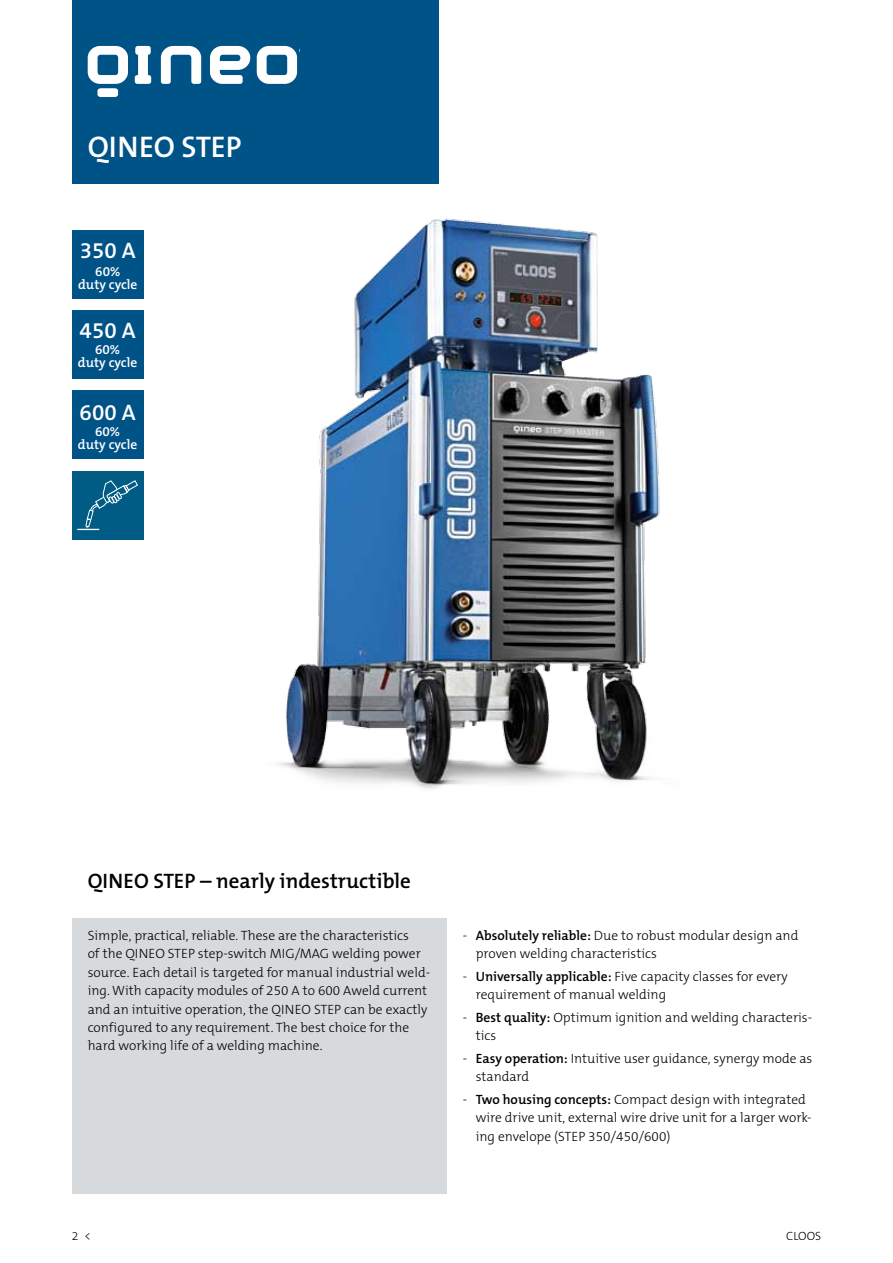
<style>
.page{position:relative;width:893px;height:1263px;background:#fff}
.page>*{position:absolute;margin:0;border:0;box-sizing:border-box;transform-origin:0 0}
.t1{font:600 30px "The Mix B6";color:#fff}
.t2{font:600 22.5px "The Mix B6";color:#fff}
.t3{font:600 21px "The Mix B6";color:#000}
.t4{font:300 13.5px/18.3px "The Mix B3";color:#000}
.t5{font:600 13.5px/13.5px "The Mix B6";color:#fff;text-align:center}
.t6{font:300 12px "The Mix B3";letter-spacing:.005em;color:#000}
.s1{font-family:"The Mix B6";font-weight:600}
</style>
<div class="page">
<div style="left:72px;top:0;width:366px;height:184px;background:#005387"></div>
<svg style="left:135px;top:46px;width:16px;height:38px"></svg>
<svg style="left:161px;top:46px;width:40px;height:38px"></svg>
<svg style="left:210px;top:46px;width:40px;height:38px"></svg>
<svg style="left:257px;top:46px;width:40px;height:38px"></svg>
<svg style="left:88px;top:46px;width:40px;height:51px"></svg>
<img style="left:276px;top:218px;width:384px;height:571px">
<div style="left:72px;top:918px;width:374px;height:276px;background:#d6dadd"></div>
<div style="left:72px;top:471px;width:72px;height:69px;background:#005c85"></div>
<svg style="left:77px;top:480px;width:61px;height:50px"></svg>
<div style="left:72px;top:230px;width:72px;height:68px;background:#005387"></div>
<div style="left:72px;top:310px;width:72px;height:69px;background:#005387"></div>
<div style="left:72px;top:390px;width:72px;height:69px;background:#005387"></div>
<h1 class="t1" style="left:88px;top:130px;width:155px">QINEO STEP</h1>
<h2 class="t2" style="left:80px;top:238px;width:57px">350 A</h2>
<p class="t5" style="left:78px;top:265px;width:61px">60%<br>duty cycle</p>
<h2 class="t2" style="left:80px;top:318px;width:57px">450 A</h2>
<p class="t5" style="left:78px;top:343px;width:61px">60%<br>duty cycle</p>
<h2 class="t2" style="left:80px;top:400px;width:57px">600 A</h2>
<p class="t5" style="left:78px;top:425px;width:61px">60%<br>duty cycle</p>
<h3 class="t3" style="left:88px;top:870px;width:325px">QINEO STEP – nearly indestructible</h3>
<p class="t4" style="left:88px;top:927px;width:344px">Simple, practical, reliable. These are the characteristics<br>of the QINEO STEP step-switch MIG/MAG welding power source. Each detail is targeted for manual industrial weld&shy;ing. With capacity modules of 250 A to 600 Aweld current and an intuitive operation, the QINEO STEP can be exactly configured to any requirement. The best choice for the hard working life of a welding machine.</p>
<p class="t4" style="left:476px;top:927px;width:324px;text-indent:-13px">- <span class="s1">Absolutely reliable:</span> Due to robust modular design and proven welding characteristics</p>
<p class="t4" style="left:476px;top:968px;width:313px;text-indent:-13px">- <span class="s1">Universally applicable:</span> Five capacity classes for every requirement of manual welding</p>
<p class="t4" style="left:476px;top:1009px;width:338px;text-indent:-13px">- <span class="s1">Best quality:</span> Optimum ignition and welding characteris&shy;tics</p>
<p class="t4" style="left:476px;top:1050px;width:338px;text-indent:-13px">- <span class="s1">Easy operation:</span> Intuitive user guidance, synergy mode as standard</p>
<p class="t4" style="left:476px;top:1091px;width:337px;text-indent:-13px">- <span class="s1">Two housing concepts:</span> Compact design with integrated wire drive unit, external wire drive unit for a larger work&shy;ing envelope (STEP 350/450/600)</p>
<p class="t6" style="left:72px;top:1229px;width:21px">2 &lt;</p>
<p class="t6" style="left:786px;top:1229px;width:37px">CLOOS</p>
</div>
